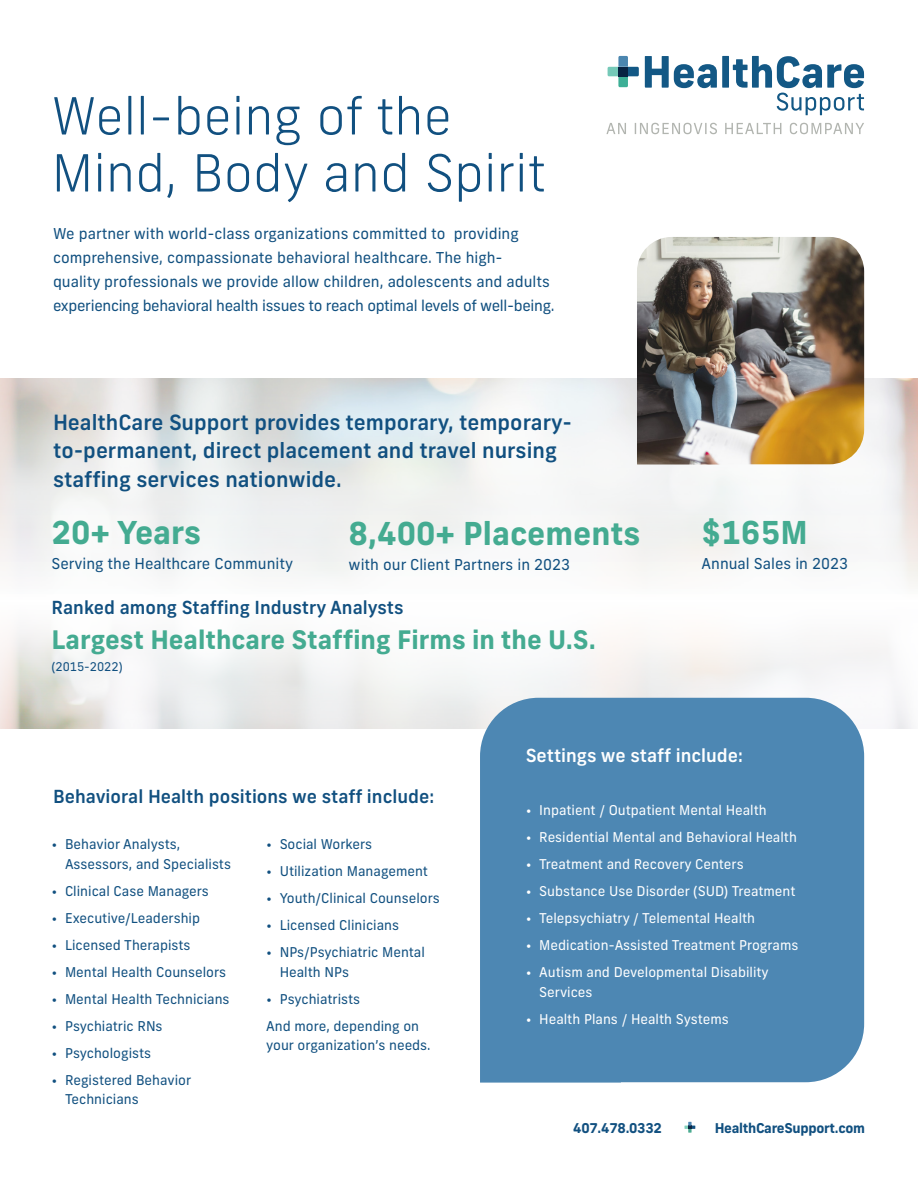
<style>
.page{position:relative;width:918px;height:1188px;background:#fff}
.page>*{position:absolute;margin:0;border:0;box-sizing:border-box;transform-origin:0 0}
.t1{font:300 51px/57px "New Frank";color:#115080}
.t2{font:700 31.5px "New Frank";color:#44ab91}
.t3{font:700 25.5px "New Frank";color:#44ab91}
.t4{font:500 21px/28.5px "New Frank";color:#115080}
.t5{font:500 18px "New Frank";color:#115080}
.t6{font:500 18px "New Frank";color:#fff}
.t7{font:15px/24px "New Frank";color:#115080}
.t8{font:13.5px/19.5px "New Frank";color:#115080}
.t9{font:13.5px/19.5px "New Frank";color:#fff}
.t10{font:700 13.5px "New Frank";letter-spacing:-.02em;color:#115080}
.t11{font:12px "New Frank";color:#115080}
</style>
<div class="page">
<svg style="left:0;top:387px;width:918px;height:428px"></svg>
<div style="left:722px;top:56px;width:7px;height:32px;background:#135885"></div>
<svg style="left:645px;top:56px;width:72px;height:32px"></svg>
<svg style="left:733px;top:56px;width:131px;height:59px"></svg>
<svg style="left:608px;top:56px;width:31px;height:31px"></svg>
<svg style="left:606px;top:123px;width:20px;height:11px"></svg>
<svg style="left:635px;top:123px;width:82px;height:11px"></svg>
<svg style="left:725px;top:123px;width:56px;height:11px"></svg>
<svg style="left:790px;top:123px;width:74px;height:11px"></svg>
<div style="left:480px;top:698px;width:384px;height:385px;background:#4d87b3"></div>
<img style="left:637px;top:237px;width:227px;height:228px">
<svg style="left:684px;top:1122px;width:11px;height:11px"></svg>
<h1 class="t1" style="left:52px;top:88px;width:496px">Well-being of the<br>Mind, Body and Spirit</h1>
<p class="t7" style="left:53px;top:222px;width:503px">We partner with world-class organizations committed to providing comprehensive, compassionate behavioral healthcare. The high-<br>quality professionals we provide allow children, adolescents and adults experiencing behavioral health issues to reach optimal levels of well-being.</p>
<h3 class="t4" style="left:53px;top:408px;width:521px">HealthCare Support provides temporary, temporary&shy;to-permanent, direct placement and travel nursing staffing services nationwide.</h3>
<h2 class="t2" style="left:349px;top:513px;width:293px">8,400+ Placements</h2>
<p class="t7" style="left:349px;top:553px;width:223px">with our Client Partners in 2023</p>
<h3 class="t5" style="left:52px;top:597px;width:354px">Ranked among Staffing Industry Analysts</h3>
<h3 class="t3" style="left:52px;top:623px;width:546px">Largest Healthcare Staffing Firms in the U.S.</h3>
<p class="t11" style="left:52px;top:660px;width:73px">(2015-2022)</p>
<h2 class="t2" style="left:52px;top:512px;width:151px">20+ Years</h2>
<p class="t7" style="left:52px;top:552px;width:243px">Serving the Healthcare Community</p>
<h2 class="t2" style="left:702px;top:512px;width:108px">$165M</h2>
<p class="t7" style="left:702px;top:552px;width:148px">Annual Sales in 2023</p>
<h3 class="t5" style="left:53px;top:785px;width:383px">Behavioral Health positions we staff include:</h3>
<p class="t8" style="left:65px;top:835px;width:167px;text-indent:-14px">• Behavior Analysts,<br>Assessors, and Specialists</p>
<p class="t8" style="left:52px;top:881px;width:159px">• Clinical Case Managers</p>
<p class="t8" style="left:52px;top:908px;width:150px">• Executive/Leadership</p>
<p class="t8" style="left:52px;top:935px;width:141px">• Licensed Therapists</p>
<p class="t8" style="left:52px;top:962px;width:176px">• Mental Health Counselors</p>
<p class="t8" style="left:52px;top:989px;width:180px">• Mental Health Technicians</p>
<p class="t8" style="left:52px;top:1016px;width:113px">• Psychiatric RNs</p>
<p class="t8" style="left:52px;top:1043px;width:101px">• Psychologists</p>
<p class="t8" style="left:65px;top:1070px;width:128px;text-indent:-14px">• Registered Behavior<br>Technicians</p>
<p class="t8" style="left:266px;top:834px;width:108px">• Social Workers</p>
<p class="t8" style="left:266px;top:861px;width:163px">• Utilization Management</p>
<p class="t8" style="left:266px;top:888px;width:175px">• Youth/Clinical Counselors</p>
<p class="t8" style="left:266px;top:915px;width:134px">• Licensed Clinicians</p>
<p class="t8" style="left:280px;top:942px;width:147px;text-indent:-14px">• NPs/Psychiatric Mental<br>Health NPs</p>
<p class="t8" style="left:266px;top:985px;width:154px;line-height:27px">• Psychiatrists<br>And more, depending on</p>
<p class="t8" style="left:266px;top:1035px;width:166px">your organization’s needs.</p>
<h3 class="t6" style="left:526px;top:744px;width:219px">Settings we staff include:</h3>
<p class="t9" style="left:526px;top:800px;width:242px">• Inpatient / Outpatient Mental Health</p>
<p class="t9" style="left:526px;top:827px;width:273px">• Residential Mental and Behavioral Health</p>
<p class="t9" style="left:526px;top:854px;width:219px">• Treatment and Recovery Centers</p>
<p class="t9" style="left:526px;top:881px;width:271px">• Substance Use Disorder (SUD) Treatment</p>
<p class="t9" style="left:526px;top:908px;width:231px">• Telepsychiatry / Telemental Health</p>
<p class="t9" style="left:526px;top:935px;width:274px">• Medication-Assisted Treatment Programs</p>
<p class="t9" style="left:539px;top:962px;width:231px;text-indent:-14px">• Autism and Developmental Disability<br>Services</p>
<p class="t9" style="left:526px;top:1009px;width:204px">• Health Plans / Health Systems</p>
<p class="t10" style="left:573px;top:1119px;width:90px">407.478.0332</p>
<p class="t10" style="left:715px;top:1119px;width:152px">HealthCareSupport.com</p>
</div>
